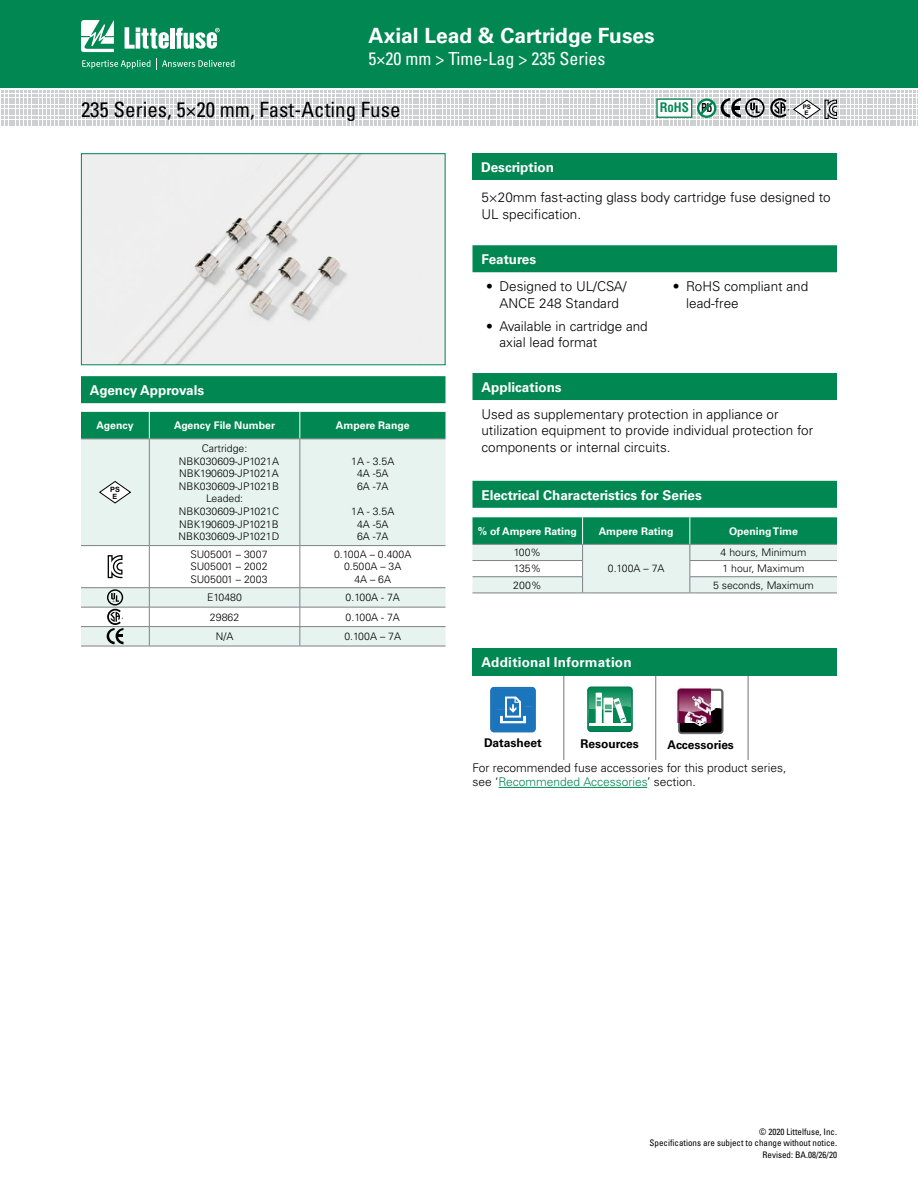
<style>
.page{position:relative;width:918px;height:1188px;background:#fff}
.page>*{position:absolute;margin:0;border:0;box-sizing:border-box;transform-origin:0 0}
.t1{font:condensed 21px "Univers LT Std";color:#000}
.t2{font:700 21px "Univers LT Std";color:#fff}
.t3{font:condensed 18px "Univers LT Std";color:#fff}
.t4{font:300 13.5px/16.5px "Univers LT Std";color:#000}
.t5{font:700 13.5px "Univers LT Std";color:#fff}
.t6{font:700 condensed 12.9px "Helvetica LT Std";color:#008752}
.t7{font:300 12px/14.4px "Univers LT Std";color:#000}
.t8{font:700 12px "Univers LT Std";color:#000}
.t9{font:300 10.5px/12.6px "Univers LT Std";color:#000;text-align:center}
.t10{font:700 10.5px "Univers LT Std";color:#fff}
.t11{font:condensed 9px/10.8px "Univers LT Std";color:#000;text-align:right}
.t12{font:700 7.35px/6.8px "Arial";color:#000}
.t13{font:700 6.3px/5.7px "Arial";color:#000}
.s1{font-family:"Univers LT Std";font-stretch:normal;font-size:12.6px;color:#000}
.s2{color:#008752}
</style>
<div class="page">
<div style="left:0;top:0;width:918px;height:88px;background:#008752"></div>
<svg style="left:81px;top:20px;width:33px;height:32px"></svg>
<hr style="left:170px;top:28px;width:4px;height:21px;background:#fff">
<svg style="left:176px;top:28px;width:44px;height:21px"></svg>
<svg style="left:125px;top:27px;width:44px;height:22px"></svg>
<svg style="left:82px;top:58px;width:153px;height:11px"></svg>
<div style="left:81px;top:376px;width:365px;height:27px;background:#008752"></div>
<div style="left:472px;top:245px;width:365px;height:27px;background:#008752"></div>
<div style="left:472px;top:373px;width:365px;height:27px;background:#008752"></div>
<svg style="left:81px;top:440px;width:365px;height:206px;fill:#e6f3ee"></svg>
<div style="left:81px;top:412px;width:365px;height:27px;background:#008752"></div>
<hr style="left:81px;top:439px;width:68px;height:1px;background:#808285">
<hr style="left:149px;top:439px;width:151px;height:1px;background:#808285">
<hr style="left:149px;top:439px;width:1px;height:106px;background:#808285">
<hr style="left:300px;top:439px;width:146px;height:1px;background:#808285">
<hr style="left:300px;top:439px;width:1px;height:106px;background:#808285">
<hr style="left:81px;top:545px;width:68px;height:1px;background:#808285">
<hr style="left:149px;top:545px;width:151px;height:1px;background:#808285">
<hr style="left:149px;top:546px;width:1px;height:42px;background:#808285">
<hr style="left:300px;top:545px;width:146px;height:1px;background:#808285">
<hr style="left:300px;top:546px;width:1px;height:42px;background:#808285">
<hr style="left:81px;top:587px;width:68px;height:1px;background:#808285">
<hr style="left:149px;top:587px;width:151px;height:1px;background:#808285">
<hr style="left:300px;top:587px;width:146px;height:1px;background:#808285">
<hr style="left:81px;top:607px;width:68px;height:1px;background:#808285">
<hr style="left:149px;top:607px;width:151px;height:1px;background:#808285">
<hr style="left:300px;top:607px;width:146px;height:1px;background:#808285">
<hr style="left:81px;top:626px;width:68px;height:1px;background:#808285">
<hr style="left:149px;top:626px;width:151px;height:1px;background:#808285">
<svg style="left:149px;top:588px;width:1px;height:58px"></svg>
<hr style="left:300px;top:626px;width:146px;height:1px;background:#808285">
<svg style="left:300px;top:588px;width:1px;height:58px"></svg>
<hr style="left:81px;top:646px;width:68px;height:1px;background:#808285">
<hr style="left:149px;top:646px;width:151px;height:1px;background:#808285">
<hr style="left:300px;top:646px;width:146px;height:1px;background:#808285">
<svg style="left:99px;top:481px;width:32px;height:23px"></svg>
<svg style="left:108px;top:555px;width:14px;height:23px"></svg>
<svg style="left:107px;top:589px;width:17px;height:55px"></svg>
<div style="left:472px;top:481px;width:365px;height:27px;background:#008752"></div>
<hr style="left:583px;top:593px;width:107px;height:1px;background:#808285">
<hr style="left:472px;top:593px;width:111px;height:1px;background:#808285">
<hr style="left:690px;top:593px;width:147px;height:1px;background:#808285">
<svg style="left:472px;top:517px;width:365px;height:76px;background:#95cab5"></svg>
<div style="left:472px;top:153px;width:365px;height:27px;background:#008752"></div>
<img style="left:83px;top:155px;width:361px;height:208px">
<div style="left:81px;top:153px;width:365px;height:212px;border:1px solid #008752"></div>
<svg style="left:1px;top:91px;width:917px;height:35px"></svg>
<hr style="left:748px;top:676px;width:1px;height:84px;background:#808285">
<div style="left:472px;top:648px;width:365px;height:28px;background:#008752"></div>
<svg style="left:490px;top:687px;width:46px;height:46px;background:#3c88c4"></svg>
<hr style="left:655px;top:676px;width:1px;height:84px;background:#808285">
<hr style="left:563px;top:676px;width:1px;height:84px;background:#808285">
<svg style="left:587px;top:686px;width:46px;height:46px"></svg>
<hr style="left:589px;top:723px;width:42px;height:3px;background:#fff">
<hr style="left:499px;top:787px;width:148px;height:1px;background:#008752">
<svg style="left:678px;top:688px;width:46px;height:46px"></svg>
<img style="left:676px;top:687px;width:35px;height:35px">
<h1 class="t2" style="left:369px;top:23px;width:288px">Axial Lead &amp; Cartridge Fuses</h1>
<h2 class="t3" style="left:369px;top:47px;width:238px">5×20 mm &gt; Time-Lag &gt; 235 Series</h2>
<h1 class="t1" style="left:81px;top:96px;width:321px">235 Series, 5×20 mm, Fast-Acting Fuse</h1>
<p class="t13" style="left:803px;top:104px;width:10px">PS<br>E</p>
<p class="t6" style="left:660px;top:100px;width:54px">RoHS <span class="s1">Pb</span></p>
<p class="t5" style="left:481px;top:159px;width:74px">Description</p>
<p class="t4" style="left:481px;top:189px;width:351px">5×20mm fast-acting glass body cartridge fuse designed to<br>UL specification.</p>
<p class="t5" style="left:90px;top:383px;width:116px">Agency Approvals</p>
<p class="t10" style="left:97px;top:419px;width:38px">Agency</p>
<p class="t10" style="left:174px;top:419px;width:103px">Agency File Number</p>
<p class="t10" style="left:336px;top:419px;width:75px">Ampere Range</p>
<p class="t12" style="left:110px;top:486px;width:11px">PS<br>E</p>
<p class="t9" style="left:202px;top:442px;width:47px">Cartridge:</p>
<p class="t9" style="left:179px;top:455px;width:102px">NBK030609-JP1021A</p>
<p class="t9" style="left:179px;top:467px;width:101px">NBK190609-JP1021A</p>
<p class="t9" style="left:179px;top:480px;width:102px">NBK030609-JP1021B</p>
<p class="t9" style="left:206px;top:492px;width:39px">Leaded:</p>
<p class="t9" style="left:179px;top:505px;width:102px">NBK030609-JP1021C</p>
<p class="t9" style="left:179px;top:518px;width:101px">NBK190609-JP1021B</p>
<p class="t9" style="left:179px;top:530px;width:102px">NBK030609-JP1021D</p>
<p class="t9" style="left:351px;top:455px;width:45px">1A - 3.5A<br>4A -5A<br>6A -7A</p>
<p class="t9" style="left:351px;top:505px;width:45px">1A - 3.5A<br>4A -5A<br>6A -7A</p>
<p class="t9" style="left:190px;top:548px;width:79px;text-align:justify">SU05001 – 3007<br>SU05001 – 2002<br>SU05001 – 2003</p>
<p class="t9" style="left:334px;top:548px;width:79px">0.100A – 0.400A<br>0.500A – 3A<br>4A – 6A</p>
<p class="t9" style="left:207px;top:591px;width:36px">E10480</p>
<p class="t9" style="left:346px;top:591px;width:56px">0.100A - 7A</p>
<p class="t9" style="left:210px;top:611px;width:31px">29862</p>
<p class="t9" style="left:346px;top:611px;width:56px">0.100A - 7A</p>
<p class="t9" style="left:216px;top:630px;width:19px">N/A</p>
<p class="t9" style="left:344px;top:630px;width:58px">0.100A – 7A</p>
<p class="t5" style="left:481px;top:252px;width:56px">Features</p>
<p class="t4" style="left:486px;top:278px;width:142px;text-align:center">• Designed to UL/CSA/<br>ANCE 248 Standard</p>
<p class="t4" style="left:500px;top:318px;width:150px;text-indent:-14px">• Available in cartridge and axial lead format</p>
<p class="t5" style="left:481px;top:380px;width:82px">Applications</p>
<p class="t4" style="left:686px;top:278px;width:124px;text-indent:-14px">• RoHS compliant and lead-free</p>
<p class="t4" style="left:481px;top:406px;width:333px">Used as supplementary protection in appliance or utilization equipment to provide individual protection for components or internal circuits.</p>
<p class="t5" style="left:481px;top:487px;width:222px">Electrical Characteristics for Series</p>
<p class="t10" style="left:478px;top:525px;width:101px">% of Ampere Rating</p>
<p class="t10" style="left:599px;top:525px;width:76px">Ampere Rating</p>
<p class="t10" style="left:729px;top:525px;width:71px">Opening Time</p>
<p class="t9" style="left:514px;top:546px;width:29px">100%</p>
<p class="t9" style="left:608px;top:562px;width:58px">0.100A – 7A</p>
<p class="t9" style="left:721px;top:546px;width:87px">4 hours, Minimum</p>
<p class="t9" style="left:514px;top:562px;width:29px">135%</p>
<p class="t9" style="left:722px;top:562px;width:84px">1 hour, Maximum</p>
<p class="t9" style="left:513px;top:579px;width:30px">200%</p>
<p class="t9" style="left:713px;top:579px;width:102px">5 seconds, Maximum</p>
<p class="t5" style="left:482px;top:654px;width:152px">Additional Information</p>
<p class="t8" style="left:484px;top:736px;width:59px">Datasheet</p>
<p class="t8" style="left:580px;top:736px;width:60px">Resources</p>
<p class="t7" style="left:472px;top:760px;width:316px">For recommended fuse accessories for this product series, see ‘<span class="s2">Recommended Accessories</span>’ section.</p>
<p class="t8" style="left:668px;top:738px;width:68px">Accessories</p>
<p class="t11" style="left:650px;top:1126px;width:189px">© 2020 Littelfuse, Inc.<br>Specifications are subject to change without notice.</p>
<p class="t11" style="left:763px;top:1149px;width:76px">Revised: BA.08/26/20</p>
</div>
